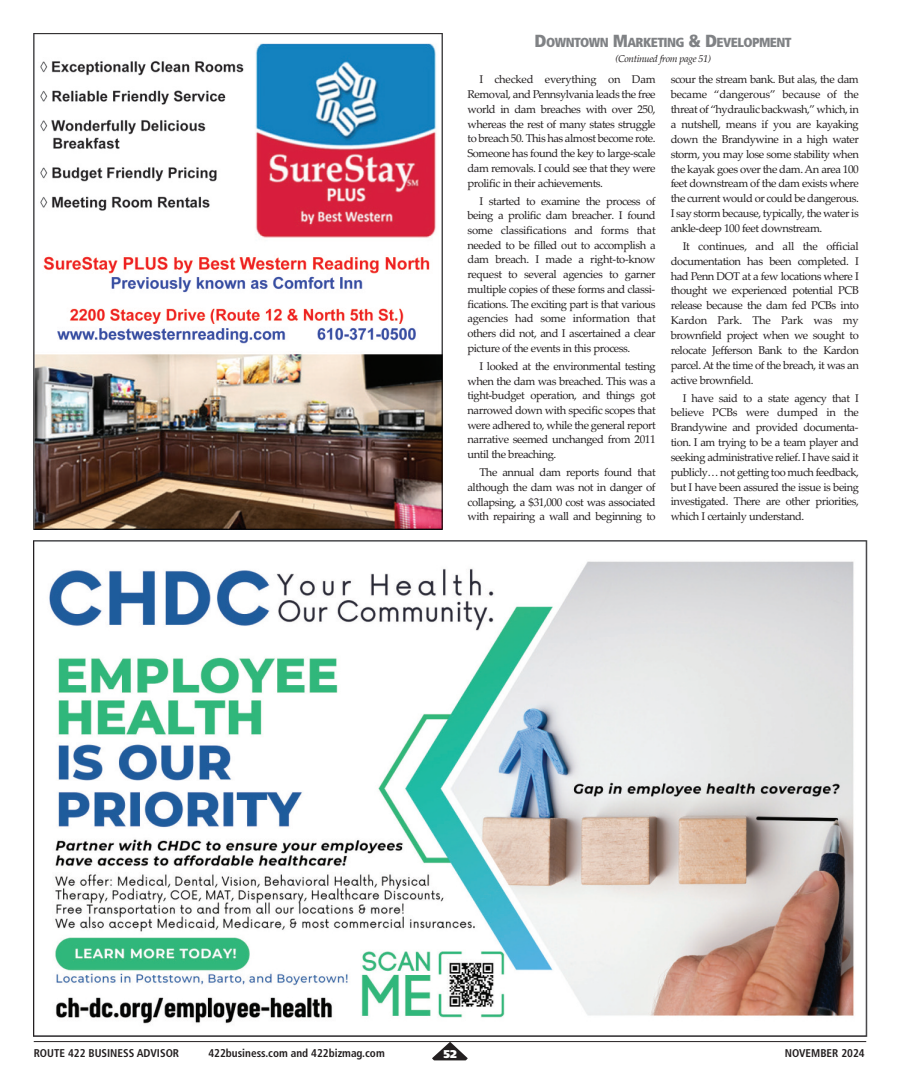
<style>
.page{position:relative;width:900px;height:1092px;background:#fff}
.page>*{position:absolute;margin:0;border:0;box-sizing:border-box;transform-origin:0 0}
.t1{font:900 condensed 13.12px "Frutiger";letter-spacing:-.04em;color:#808285}
.t2{font:11.25px/14.9px "Palatino Linotype";letter-spacing:-.04em;color:#231f20;text-align:justify}
.t3{font:700 condensed 11.25px "Frutiger";color:#231f20}
.t4{font:900 11.25px "Frutiger";color:#fff}
.t5{font:italic 10px "Palatino Linotype";letter-spacing:-.04em;color:#231f20}
.s1{font-size:17.5px}
</style>
<div class="page">
<hr style="left:34px;top:1041px;width:832px;height:1px;background:#231f20">
<svg style="left:432px;top:1041px;width:36px;height:19px"></svg>
<img style="left:34px;top:540px;width:833px;height:496px">
<img style="left:34px;top:34px;width:408px;height:495px">
<p class="t1" style="left:535px;top:37px;width:259px"><span class="s1">D</span>OWNTOWN <span class="s1">M</span>ARKETING <span class="s1">&amp; D</span>EVELOPMENT</p>
<p class="t5" style="left:615px;top:53px;width:97px">(Continued from page 51)</p>
<p class="t2" style="left:467px;top:72px;width:190px;text-indent:12px">I checked everything on Dam Removal, and Pennsylvania leads the free world in dam breaches with over 250, whereas the rest of many states struggle to breach 50. This has almost become rote.<br>Someone has found the key to large-scale dam removals. I could see that they were prolific in their achievements.</p>
<p class="t2" style="left:467px;top:193px;width:190px;text-indent:12px">I started to examine the process of being a prolific dam breacher. I found some classifications and forms that needed to be filled out to accomplish a dam breach. I made a right-to-know request to several agencies to garner multiple copies of these forms and classi&shy;fications. The exciting part is that various agencies had some information that others did not, and I ascertained a clear picture of the events in this process.</p>
<p class="t2" style="left:467px;top:358px;width:190px;text-indent:12px">I looked at the environmental testing when the dam was breached. This was a tight-budget operation, and things got narrowed down with specific scopes that were adhered to, while the general report narrative seemed unchanged from 2011 until the breaching.</p>
<p class="t2" style="left:467px;top:464px;width:190px;text-indent:12px">The annual dam reports found that although the dam was not in danger of collapsing, a $31,000 cost was associated with repairing a wall and beginning to</p>
<p class="t2" style="left:671px;top:72px;width:190px">scour the stream bank. But alas, the dam became “dangerous” because of the threat of “hydraulic backwash,” which, in a nutshell, means if you are kayaking down the Brandywine in a high water storm, you may lose some stability when the kayak goes over the dam. An area 100 feet downstream of the dam exists where the current would or could be dangerous.<br>I say storm because, typically, the water is ankle-deep 100 feet downstream.</p>
<p class="t2" style="left:671px;top:238px;width:190px;text-indent:12px">It continues, and all the official documentation has been completed. I had Penn DOT at a few locations where I thought we experienced potential PCB release because the dam fed PCBs into Kardon Park. The Park was my brownfield project when we sought to relocate Jefferson Bank to the Kardon parcel. At the time of the breach, it was an active brownfield.</p>
<p class="t2" style="left:671px;top:390px;width:190px;text-indent:12px">I have said to a state agency that I believe PCBs were dumped in the Brandywine and provided documenta&shy;tion. I am trying to be a team player and seeking administrative relief. I have said it publicly… not getting too much feedback, but I have been assured the issue is being investigated. There are other priorities, which I certainly understand.</p>
<p class="t3" style="left:34px;top:1048px;width:147px">ROUTE 422 BUSINESS ADVISOR</p>
<p class="t3" style="left:208px;top:1048px;width:178px">422business.com and 422bizmag.com</p>
<p class="t4" style="left:443px;top:1049px;width:15px">52</p>
<p class="t3" style="left:785px;top:1048px;width:82px">NOVEMBER 2024</p>
</div>
